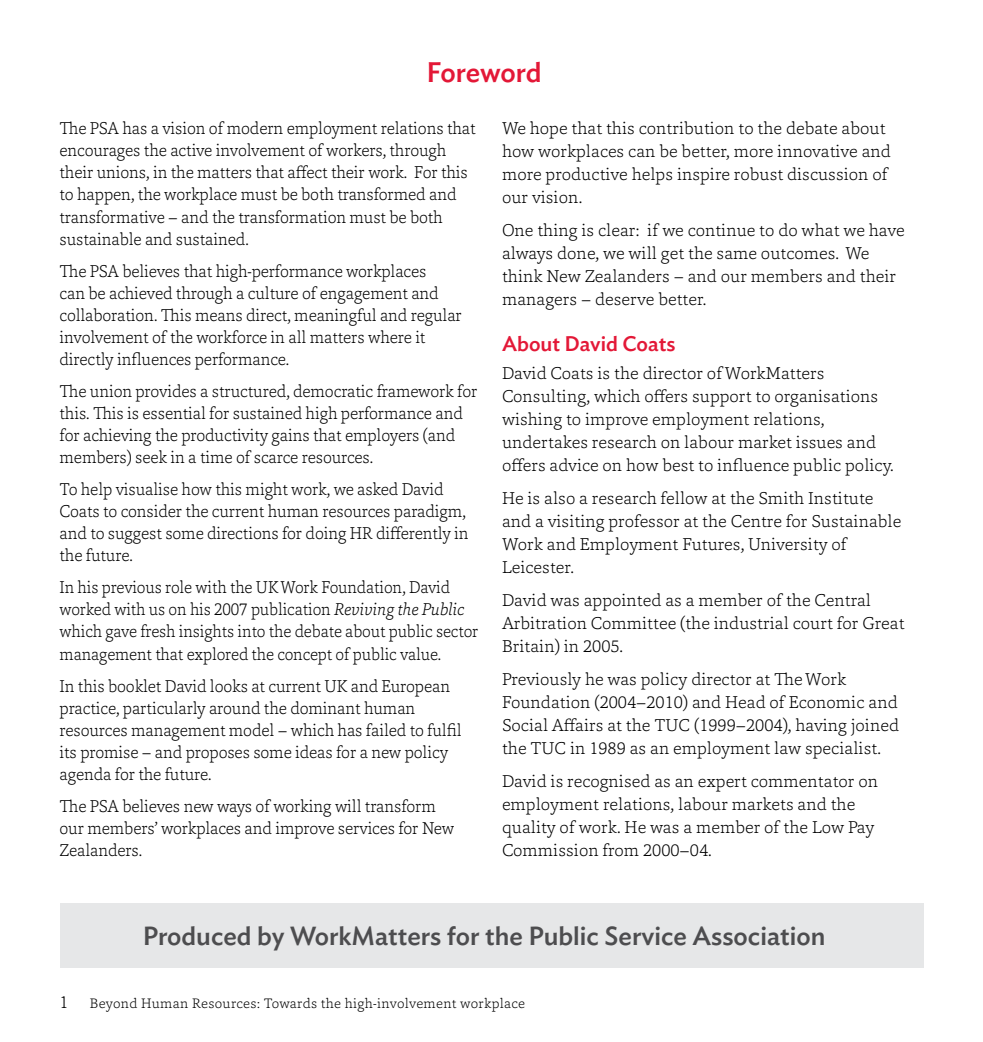
<style>
.page{position:relative;width:983px;height:1042px;background:#fff}
.page>*{position:absolute;margin:0;border:0;box-sizing:border-box;transform-origin:0 0}
.t1{font:500 28px "Ideal Sans";letter-spacing:-.01em;color:#e31837}
.t2{font:500 26.07px "Ideal Sans";color:#4d4d4f}
.t3{font:500 21px "Ideal Sans";color:#e31837}
.t4{font:200 17.5px/22.1px "Capita";letter-spacing:-.01em;color:#000;scale:.95 1}
.t5{font:200 17.5px/22.9px "Capita";letter-spacing:-.01em;color:#000}
.t6{font:200 17.5px/22.1px "Capita";letter-spacing:-.01em;color:#000;scale:.93 1}
.t7{font:200 14px "Capita";letter-spacing:.02em;color:#000}
.s1{font-style:italic}
.s2{font-size:17.5px}
</style>
<div class="page">
<div style="left:60px;top:903px;width:863px;height:64px;background:#e6e7e8"></div>
<h1 class="t1" style="left:426px;top:51px;width:116px">Foreword</h1>
<p class="t5" style="left:502px;top:116px;width:390px">We hope that this contribution to the debate about how workplaces can be better, more innovative and more productive helps inspire robust discussion of our vision.</p>
<p class="t5" style="left:502px;top:218px;width:404px">One thing is clear: if we continue to do what we have always done, we will get the same outcomes. We think New Zealanders – and our members and their managers – deserve better.</p>
<p class="t3" style="left:502px;top:328px;width:175px">About David Coats</p>
<p class="t5" style="left:502px;top:361px;width:393px">David Coats is the director of WorkMatters Consulting, which offers support to organisations wishing to improve employment relations, undertakes research on labour market issues and offers advice on how best to influence public policy.</p>
<p class="t5" style="left:502px;top:486px;width:401px">He is also a research fellow at the Smith Institute and a visiting professor at the Centre for Sustainable Work and Employment Futures, University of Leicester.</p>
<p class="t5" style="left:502px;top:588px;width:404px">David was appointed as a member of the Central<br>Arbitration Committee (the industrial court for Great<br>Britain) in 2005.</p>
<p class="t5" style="left:502px;top:667px;width:398px">Previously he was policy director at The Work Foundation (2004–2010) and Head of Economic and Social Affairs at the TUC (1999–2004), having joined the TUC in 1989 as an employment law specialist.</p>
<p class="t5" style="left:502px;top:769px;width:377px">David is recognised as an expert commentator on employment relations, labour markets and the quality of work. He was a member of the Low Pay Commission from 2000–04.</p>
<p class="t4" style="left:60px;top:117px;width:439px">The PSA has a vision of modern employment relations that encourages the active involvement of workers, through their unions, in the matters that affect their work. For this to happen, the workplace must be both transformed and transformative – and the transformation must be both sustainable and sustained.</p>
<p class="t4" style="left:60px;top:259px;width:425px">The PSA believes that high-performance workplaces<br>can be achieved through a culture of engagement and collaboration. This means direct, meaningful and regular involvement of the workforce in all matters where it directly influences performance.</p>
<p class="t4" style="left:60px;top:380px;width:441px">The union provides a structured, democratic framework for this. This is essential for sustained high performance and for achieving the productivity gains that employers (and members) seek in a time of scarce resources.</p>
<p class="t4" style="left:60px;top:478px;width:432px">To help visualise how this might work, we asked David Coats to consider the current human resources paradigm, and to suggest some directions for doing HR differently in the future.</p>
<p class="t6" style="left:60px;top:576px;width:452px">In his previous role with the UK Work Foundation, David worked with us on his 2007 publication <span class="s1">Reviving the Public </span>which gave fresh insights into the debate about public sector management that explored the concept of public value.</p>
<p class="t4" style="left:60px;top:674px;width:425px">In this booklet David looks at current UK and European practice, particularly around the dominant human resources management model – which has failed to fulfil its promise – and proposes some ideas for a new policy agenda for the future.</p>
<p class="t4" style="left:60px;top:794px;width:417px">The PSA believes new ways of working will transform our members’ workplaces and improve services for New<br>Zealanders.</p>
<h2 class="t2" style="left:143px;top:915px;width:684px">Produced by WorkMatters for the Public Service Association</h2>
<p class="t7" style="left:60px;top:993px;width:467px"><span class="s2">1</span> Beyond Human Resources: Towards the high-involvement workplace</p>
</div>
